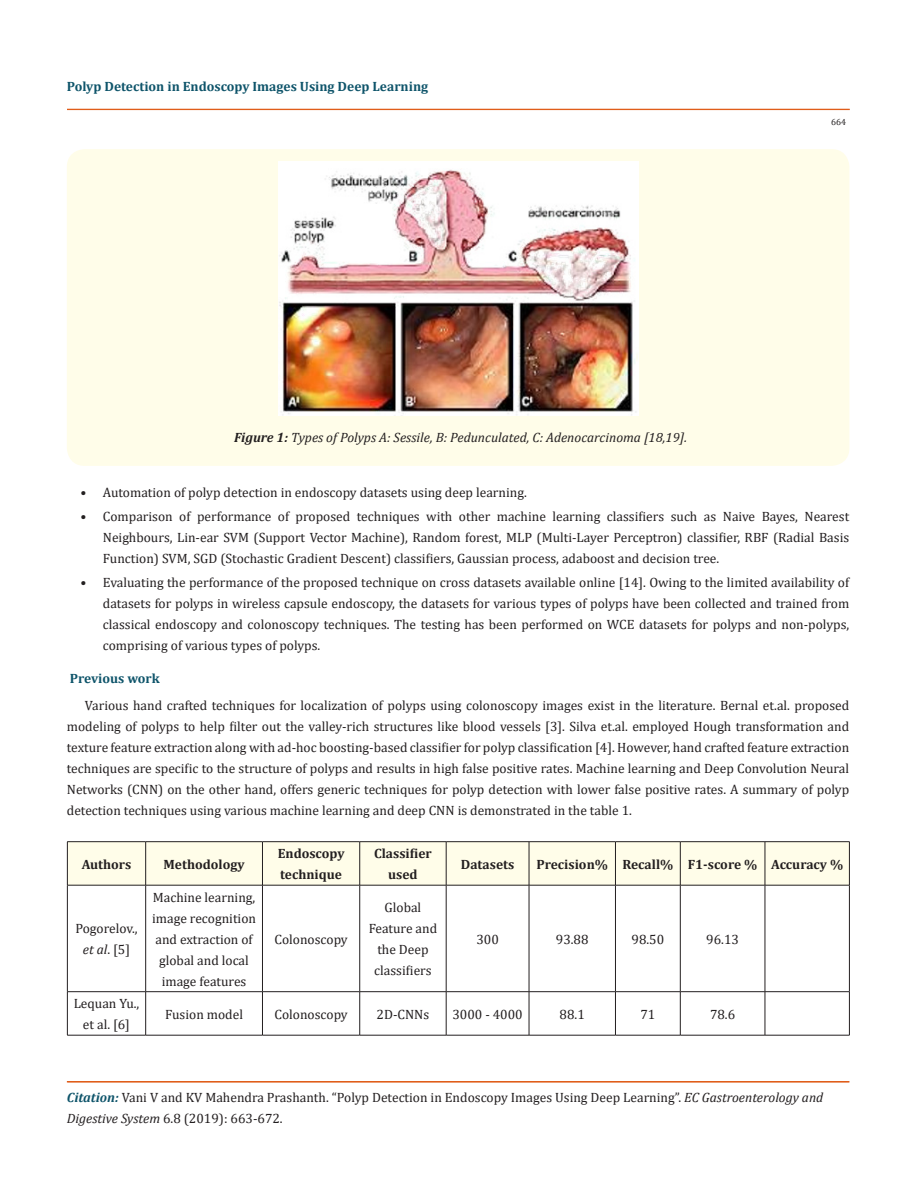
<style>
.page{position:relative;width:917px;height:1188px;background:#fff}
.page>*{position:absolute;margin:0;border:0;box-sizing:border-box;transform-origin:0 0}
.t1{font:13.5px/21px "Cambria";color:#231f20;text-align:center}
.t2{font:700 13.5px/21px "Cambria";color:#231f20}
.t3{font:italic 13.5px "Cambria";color:#231f20}
.t4{font:700 13.5px "Cambria";color:#0e546a}
.t5{font:9px "Cambria";color:#231f20}
.s1{font-weight:700}
.s2{font-style:italic}
.s3{font-weight:700;font-style:italic;color:#0e546a}
</style>
<div class="page">
<div style="left:67px;top:109px;width:782px;height:1px;border:1px solid #e05d1a"></div>
<div style="left:67px;top:149px;width:782px;height:317px;background:#fffde9;border-radius:18px"></div>
<img style="left:278px;top:161px;width:361px;height:255px">
<div style="left:68px;top:842px;width:781px;height:43px;background:#fffde9"></div>
<hr style="left:67px;top:841px;width:79px;height:1px;background:#231f20">
<hr style="left:67px;top:842px;width:1px;height:43px;background:#231f20">
<hr style="left:146px;top:841px;width:116px;height:1px;background:#231f20">
<hr style="left:145px;top:842px;width:1px;height:43px;background:#231f20">
<hr style="left:262px;top:841px;width:98px;height:1px;background:#231f20">
<hr style="left:262px;top:842px;width:1px;height:43px;background:#231f20">
<hr style="left:360px;top:841px;width:86px;height:1px;background:#231f20">
<hr style="left:359px;top:842px;width:1px;height:43px;background:#231f20">
<hr style="left:446px;top:841px;width:83px;height:1px;background:#231f20">
<hr style="left:446px;top:842px;width:1px;height:43px;background:#231f20">
<hr style="left:529px;top:841px;width:86px;height:1px;background:#231f20">
<hr style="left:528px;top:842px;width:1px;height:43px;background:#231f20">
<hr style="left:615px;top:841px;width:65px;height:1px;background:#231f20">
<hr style="left:615px;top:842px;width:1px;height:43px;background:#231f20">
<hr style="left:680px;top:841px;width:85px;height:1px;background:#231f20">
<hr style="left:680px;top:842px;width:1px;height:43px;background:#231f20">
<hr style="left:765px;top:841px;width:84px;height:1px;background:#231f20">
<hr style="left:764px;top:842px;width:1px;height:43px;background:#231f20">
<hr style="left:849px;top:842px;width:1px;height:43px;background:#231f20">
<hr style="left:67px;top:885px;width:79px;height:1px;background:#231f20">
<hr style="left:67px;top:885px;width:1px;height:107px;background:#231f20">
<hr style="left:146px;top:885px;width:116px;height:1px;background:#231f20">
<hr style="left:145px;top:885px;width:1px;height:107px;background:#231f20">
<hr style="left:262px;top:885px;width:98px;height:1px;background:#231f20">
<hr style="left:262px;top:885px;width:1px;height:107px;background:#231f20">
<hr style="left:360px;top:885px;width:86px;height:1px;background:#231f20">
<hr style="left:359px;top:885px;width:1px;height:107px;background:#231f20">
<hr style="left:446px;top:885px;width:83px;height:1px;background:#231f20">
<hr style="left:446px;top:885px;width:1px;height:107px;background:#231f20">
<hr style="left:529px;top:885px;width:86px;height:1px;background:#231f20">
<hr style="left:528px;top:885px;width:1px;height:107px;background:#231f20">
<hr style="left:615px;top:885px;width:65px;height:1px;background:#231f20">
<hr style="left:615px;top:885px;width:1px;height:107px;background:#231f20">
<hr style="left:680px;top:885px;width:85px;height:1px;background:#231f20">
<hr style="left:680px;top:885px;width:1px;height:107px;background:#231f20">
<hr style="left:765px;top:885px;width:84px;height:1px;background:#231f20">
<hr style="left:764px;top:885px;width:1px;height:107px;background:#231f20">
<hr style="left:849px;top:885px;width:1px;height:107px;background:#231f20">
<hr style="left:67px;top:991px;width:79px;height:1px;background:#231f20">
<hr style="left:67px;top:992px;width:1px;height:43px;background:#231f20">
<hr style="left:146px;top:991px;width:116px;height:1px;background:#231f20">
<hr style="left:145px;top:992px;width:1px;height:43px;background:#231f20">
<hr style="left:262px;top:991px;width:98px;height:1px;background:#231f20">
<hr style="left:262px;top:992px;width:1px;height:43px;background:#231f20">
<hr style="left:360px;top:991px;width:86px;height:1px;background:#231f20">
<hr style="left:359px;top:992px;width:1px;height:43px;background:#231f20">
<hr style="left:446px;top:991px;width:83px;height:1px;background:#231f20">
<hr style="left:446px;top:992px;width:1px;height:43px;background:#231f20">
<hr style="left:529px;top:991px;width:86px;height:1px;background:#231f20">
<hr style="left:528px;top:992px;width:1px;height:43px;background:#231f20">
<hr style="left:615px;top:991px;width:65px;height:1px;background:#231f20">
<hr style="left:615px;top:992px;width:1px;height:43px;background:#231f20">
<hr style="left:680px;top:991px;width:85px;height:1px;background:#231f20">
<hr style="left:680px;top:992px;width:1px;height:43px;background:#231f20">
<hr style="left:765px;top:991px;width:84px;height:1px;background:#231f20">
<hr style="left:764px;top:992px;width:1px;height:43px;background:#231f20">
<hr style="left:849px;top:992px;width:1px;height:43px;background:#231f20">
<hr style="left:67px;top:1035px;width:79px;height:1px;background:#231f20">
<hr style="left:146px;top:1035px;width:116px;height:1px;background:#231f20">
<hr style="left:262px;top:1035px;width:98px;height:1px;background:#231f20">
<hr style="left:360px;top:1035px;width:86px;height:1px;background:#231f20">
<hr style="left:446px;top:1035px;width:83px;height:1px;background:#231f20">
<hr style="left:529px;top:1035px;width:86px;height:1px;background:#231f20">
<hr style="left:615px;top:1035px;width:65px;height:1px;background:#231f20">
<hr style="left:680px;top:1035px;width:85px;height:1px;background:#231f20">
<hr style="left:765px;top:1035px;width:84px;height:1px;background:#231f20">
<p class="t4" style="left:67px;top:76px;width:363px">Polyp Detection in Endoscopy Images Using Deep Learning</p>
<p class="t3" style="left:234px;top:428px;width:454px"><span class="s1">Figure 1:</span> Types of Polyps A: Sessile, B: Pedunculated, C: Adenocarcinoma [18,19].</p>
<p class="t5" style="left:831px;top:116px;width:16px">664</p>
<p class="t1" style="left:80px;top:481px;width:448px">• Automation of polyp detection in endoscopy datasets using deep learning.</p>
<p class="t1" style="left:103px;top:505px;width:747px;text-align:justify;text-indent:-22px">• Comparison of performance of proposed techniques with other machine learning classifiers such as Naive Bayes, Nearest Neighbours, Lin-ear SVM (Support Vector Machine), Random forest, MLP (Multi-Layer Perceptron) classifier, RBF (Radial Basis Function) SVM, SGD (Stochastic Gradient Descent) classifiers, Gaussian process, adaboost and decision tree.</p>
<p class="t1" style="left:103px;top:571px;width:747px;text-align:justify;text-indent:-22px">• Evaluating the performance of the proposed technique on cross datasets available online [14]. Owing to the limited availability of datasets for polyps in wireless capsule endoscopy, the datasets for various types of polyps have been collected and trained from classical endoscopy and colonoscopy techniques. The testing has been performed on WCE datasets for polyps and non-polyps, comprising of various types of polyps.</p>
<p class="t4" style="left:70px;top:668px;width:91px">Previous work</p>
<p class="t1" style="left:67px;top:694px;width:784px;text-align:justify;text-indent:18px">Various hand crafted techniques for localization of polyps using colonoscopy images exist in the literature. Bernal et.al. proposed modeling of polyps to help filter out the valley-rich structures like blood vessels [3]. Silva et.al. employed Hough transformation and texture feature extraction along with ad-hoc boosting-based classifier for polyp classification [4]. However, hand crafted feature extraction techniques are specific to the structure of polyps and results in high false positive rates. Machine learning and Deep Convolution Neural Networks (CNN) on the other hand, offers generic techniques for polyp detection with lower false positive rates. A summary of polyp detection techniques using various machine learning and deep CNN is demonstrated in the table 1.</p>
<p class="t2" style="left:82px;top:853px;width:51px">Authors</p>
<p class="t2" style="left:163px;top:853px;width:83px">Methodology</p>
<p class="t2" style="left:278px;top:843px;width:68px">Endoscopy technique</p>
<p class="t2" style="left:374px;top:843px;width:59px;text-align:center">Classifier used</p>
<p class="t2" style="left:461px;top:853px;width:55px">Datasets</p>
<p class="t2" style="left:536px;top:853px;width:73px">Precision%</p>
<p class="t2" style="left:622px;top:853px;width:52px">Recall%</p>
<p class="t2" style="left:688px;top:853px;width:71px">F1-score %</p>
<p class="t2" style="left:771px;top:853px;width:74px">Accuracy %</p>
<p class="t1" style="left:75px;top:918px;width:64px">Pogorelov., <span class="s2">et al</span>. [5]</p>
<p class="t1" style="left:152px;top:887px;width:105px">Machine learning, image recognition and extraction of global and local image features</p>
<p class="t1" style="left:274px;top:929px;width:75px">Colonoscopy</p>
<p class="t1" style="left:369px;top:897px;width:70px">Global<br>Feature and the Deep classifiers</p>
<p class="t1" style="left:476px;top:929px;width:24px">300</p>
<p class="t1" style="left:556px;top:929px;width:34px">93.88</p>
<p class="t1" style="left:631px;top:929px;width:34px">98.50</p>
<p class="t1" style="left:706px;top:929px;width:34px">96.13</p>
<p class="t1" style="left:74px;top:993px;width:67px">Lequan Yu., et al. [6]</p>
<p class="t1" style="left:165px;top:1004px;width:79px">Fusion model</p>
<p class="t1" style="left:274px;top:1004px;width:75px">Colonoscopy</p>
<p class="t1" style="left:376px;top:1004px;width:54px">2D-CNNs</p>
<p class="t1" style="left:452px;top:1004px;width:72px">3000 - 4000</p>
<p class="t1" style="left:559px;top:1004px;width:27px">88.1</p>
<p class="t1" style="left:640px;top:1004px;width:16px">71</p>
<p class="t1" style="left:710px;top:1004px;width:27px">78.6</p>
<p class="t1" style="left:67px;top:1087px;width:758px;text-align:left"><span class="s3">Citation:</span> Vani V and KV Mahendra Prashanth. “Polyp Detection in Endoscopy Images Using Deep Learning”. <span class="s2">EC Gastroenterology and<br>Digestive System</span> 6.8 (2019): 663-672.</p>
</div>
